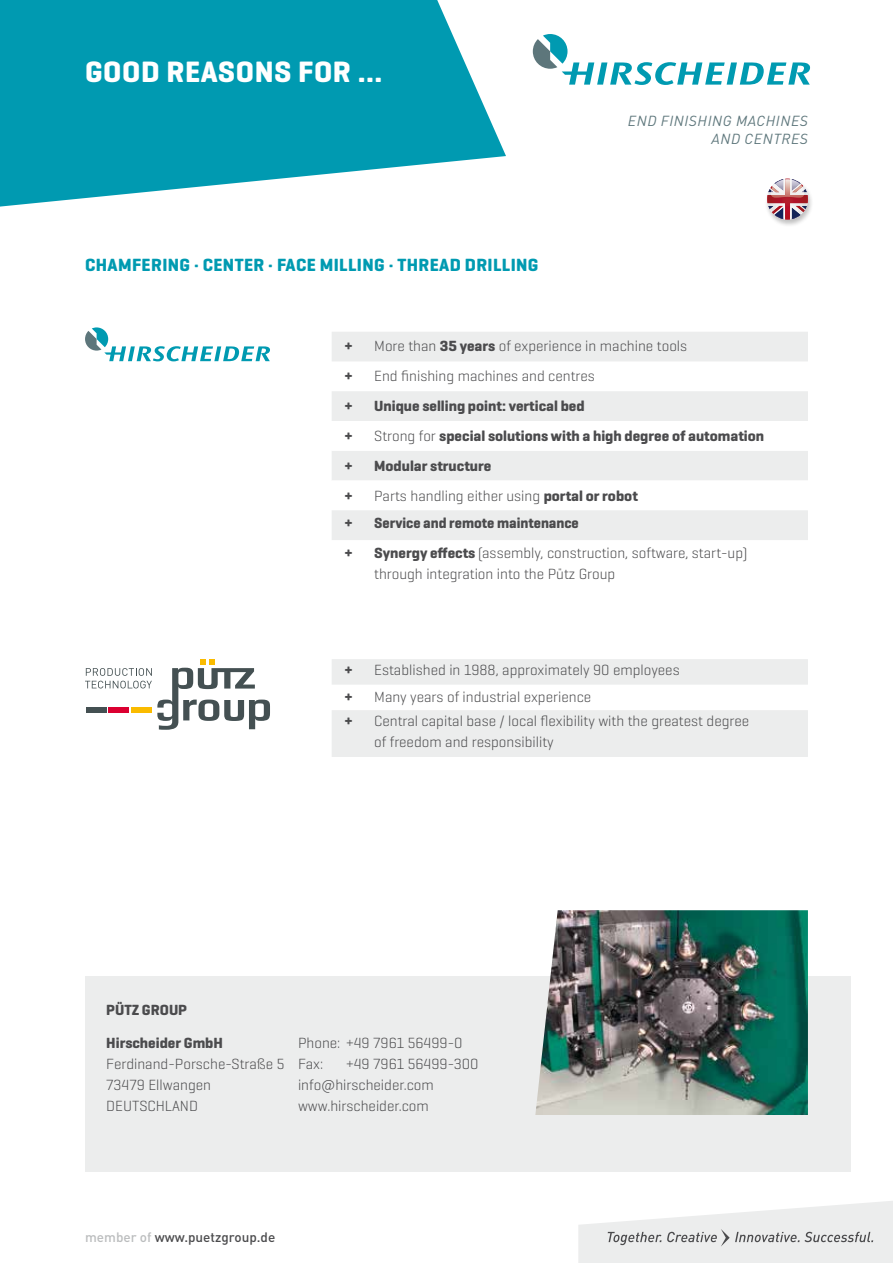
<style>
.page{position:relative;width:893px;height:1263px;background:#fff}
.page>*{position:absolute;margin:0;border:0;box-sizing:border-box;transform-origin:0 0}
.t1{font:700 30px "Geogrotesque";letter-spacing:.02em;color:#fff}
.t2{font:700 18px "Geogrotesque";letter-spacing:.02em;color:#009ab1}
.t3{font:300 15px/21px "Geogrotesque";color:#4b4b4d}
.t4{font:700 15px "Geogrotesque";color:#4b4b4d}
.t5{font:700 15px "Geogrotesque";color:#4b4b4d;scale:.96 1}
.t6{font:italic 14.4px/18px "DIN Pro";letter-spacing:.04em;color:#5d767b;text-align:right}
.t7{font:500 13.5px "DIN Pro";color:#4b4b4d}
.s1{font-weight:700}
.s2{font-weight:300}
.s3{font-family:"DIN Pro"}
.s4{color:#bbbdbe}
</style>
<div class="page">
<svg style="left:578px;top:1201px;width:315px;height:62px"></svg>
<svg style="left:0;top:0;width:506px;height:207px;fill:#009ab1"></svg>
<div style="left:85px;top:976px;width:765px;height:195px;background:#eceded"></div>
<div style="left:764px;top:178px;width:50px;height:50px;background:#000;opacity:.25"></div>
<svg style="left:767px;top:179px;width:41px;height:40px"></svg>
<img style="left:771px;top:179px;width:33px;height:19px">
<img style="left:535px;top:910px;width:273px;height:205px">
<svg style="left:533px;top:34px;width:277px;height:51px"></svg>
<svg style="left:332px;top:659px;width:476px;height:98px;fill:#eceded"></svg>
<svg style="left:332px;top:332px;width:476px;height:89px;fill:#eceded"></svg>
<div style="left:332px;top:451px;width:476px;height:29px;background:#eceded"></div>
<div style="left:332px;top:510px;width:476px;height:30px;background:#eceded"></div>
<svg style="left:85px;top:327px;width:185px;height:34px"></svg>
<svg style="left:85px;top:659px;width:185px;height:71px"></svg>
<h1 class="t1" style="left:85px;top:53px;width:299px">GOOD REASONS FOR ...</h1>
<p class="t2" style="left:85px;top:254px;width:455px">CHAMFERING · CENTER · FACE MILLING · THREAD DRILLING</p>
<p class="t6" style="left:628px;top:112px;width:181px">END FINISHING MACHINES<br>AND CENTRES</p>
<p class="t4" style="left:345px;top:337px;width:10px">+</p>
<p class="t3" style="left:374px;top:335px;width:315px">More than <span class="s1">35 years</span> of experience in machine tools</p>
<p class="t4" style="left:345px;top:367px;width:10px">+</p>
<p class="t3" style="left:374px;top:365px;width:222px">End finishing machines and centres</p>
<p class="t4" style="left:345px;top:397px;width:10px">+</p>
<p class="t4" style="left:374px;top:397px;width:212px">Unique selling point: vertical bed</p>
<p class="t4" style="left:345px;top:427px;width:10px">+</p>
<p class="t4" style="left:374px;top:427px;width:391px"><span class="s2">Strong for</span> special solutions with a high degree of automation</p>
<p class="t4" style="left:345px;top:457px;width:10px">+</p>
<p class="t4" style="left:374px;top:457px;width:119px">Modular structure</p>
<p class="t4" style="left:345px;top:487px;width:10px">+</p>
<p class="t3" style="left:374px;top:485px;width:265px">Parts handling either using <span class="s1">portal or robot</span></p>
<p class="t4" style="left:345px;top:514px;width:10px">+</p>
<p class="t5" style="left:374px;top:514px;width:215px">Service and remote maintenance</p>
<p class="t4" style="left:345px;top:544px;width:10px">+</p>
<p class="t3" style="left:374px;top:542px;width:375px"><span class="s1">Synergy effects</span> (assembly, construction, software, start-up) through integration into the Pütz Group</p>
<p class="t4" style="left:345px;top:661px;width:10px">+</p>
<p class="t3" style="left:374px;top:659px;width:307px">Established in 1988, approximately 90 employees</p>
<p class="t4" style="left:345px;top:688px;width:10px">+</p>
<p class="t3" style="left:374px;top:686px;width:219px">Many years of industrial experience</p>
<p class="t4" style="left:345px;top:712px;width:10px">+</p>
<p class="t3" style="left:374px;top:710px;width:376px">Central capital base / local flexibility with the greatest degree of freedom and responsibility</p>
<p class="t4" style="left:106px;top:1001px;width:82px">PÜTZ GROUP</p>
<p class="t4" style="left:106px;top:1034px;width:118px">Hirscheider GmbH</p>
<p class="t3" style="left:106px;top:1053px;width:180px">Ferdinand-Porsche-Straße 5<br>73479 Ellwangen<br>DEUTSCHLAND</p>
<p class="t3" style="left:298px;top:1032px;width:166px">Phone: +49 7961 56499-0<br>Fax:</p>
<p class="t3" style="left:298px;top:1053px;width:182px;text-indent:48px">+49 7961 56499-300 info<span class="s3">@</span>hirscheider.com www.hirscheider.com</p>
<p class="t7" style="left:85px;top:1228px;width:192px"><span class="s4">member of</span> www.puetzgroup.de</p>
</div>
